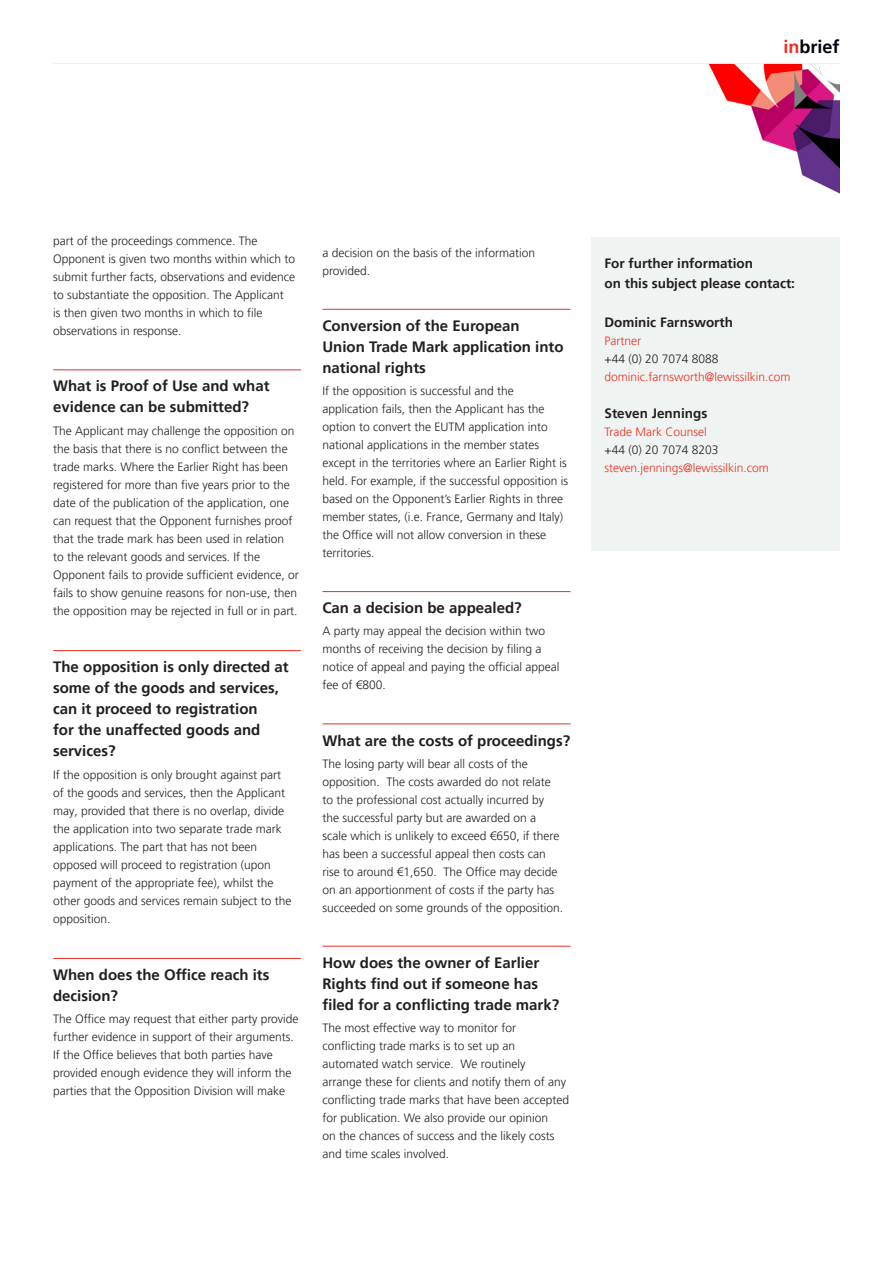
<style>
.page{position:relative;width:893px;height:1263px;background:#fff}
.page>*{position:absolute;margin:0;border:0;box-sizing:border-box;transform-origin:0 0}
.t1{font:700 18px "Frutiger LT Pro";color:#000212}
.Inbrief_Sub-heading{font:700 15px/21px "Frutiger LT Pro";color:#231f20}
.t2{font:700 13.5px/19.5px "Frutiger LT Pro";color:#231f20}
.t3{font:300 12px/18px "Frutiger LT Pro";color:#231f20}
.t4{font:300 12px/18px "Frutiger LT Pro";color:#ee2e22}
.s1{color:#ee2e22}
.s2{color:#231f20}
</style>
<div class="page">
<img style="left:708px;top:64px;width:132px;height:130px">
<hr style="left:53px;top:369px;width:248px;height:1px;background:#ee2e22">
<hr style="left:53px;top:650px;width:248px;height:1px;background:#ee2e22">
<hr style="left:53px;top:958px;width:248px;height:1px;background:#ee2e22">
<hr style="left:322px;top:309px;width:248px;height:1px;background:#ee2e22">
<hr style="left:322px;top:591px;width:248px;height:1px;background:#ee2e22">
<hr style="left:322px;top:723px;width:248px;height:1px;background:#ee2e22">
<hr style="left:322px;top:946px;width:248px;height:1px;background:#ee2e22">
<hr style="left:53px;top:63px;width:787px;height:1px;background:#eff4f2">
<div style="left:592px;top:237px;width:248px;height:314px;background:#eff4f2"></div>
<p class="t1" style="left:783px;top:36px;width:58px"><span class="s1">in</span>brief</p>
<p class="t3" style="left:53px;top:232px;width:244px">part of the proceedings commence. The Opponent is given two months within which to submit further facts, observations and evidence to substantiate the opposition. The Applicant<br>is then given two months in which to file observations in response.</p>
<p class="Inbrief_Sub-heading" style="left:53px;top:376px;width:218px">What is Proof of Use and what evidence can be submitted?</p>
<p class="t3" style="left:53px;top:422px;width:247px">The Applicant may challenge the opposition on the basis that there is no conflict between the trade marks. Where the Earlier Right has been registered for more than five years prior to the date of the publication of the application, one can request that the Opponent furnishes proof that the trade mark has been used in relation<br>to the relevant goods and services. If the Opponent fails to provide sufficient evidence, or fails to show genuine reasons for non-use, then the opposition may be rejected in full or in part.</p>
<p class="Inbrief_Sub-heading" style="left:53px;top:656px;width:237px">The opposition is only directed at some of the goods and services, can it proceed to registration<br>for the unaffected goods and services?</p>
<p class="t3" style="left:53px;top:765px;width:240px">If the opposition is only brought against part of the goods and services, then the Applicant may, provided that there is no overlap, divide the application into two separate trade mark applications. The part that has not been opposed will proceed to registration (upon payment of the appropriate fee), whilst the other goods and services remain subject to the opposition.</p>
<p class="Inbrief_Sub-heading" style="left:53px;top:964px;width:218px">When does the Office reach its decision?</p>
<p class="t3" style="left:53px;top:1010px;width:247px">The Office may request that either party provide further evidence in support of their arguments.<br>If the Office believes that both parties have provided enough evidence they will inform the parties that the Opposition Division will make</p>
<p class="t3" style="left:322px;top:244px;width:214px">a decision on the basis of the information provided.</p>
<p class="Inbrief_Sub-heading" style="left:322px;top:315px;width:243px">Conversion of the European<br>Union Trade Mark application into national rights</p>
<p class="t3" style="left:322px;top:382px;width:247px">If the opposition is successful and the application fails, then the Applicant has the option to convert the EUTM application into national applications in the member states except in the territories where an Earlier Right is held. For example, if the successful opposition is based on the Opponent’s Earlier Rights in three member states, (i.e. France, Germany and Italy) the Office will not allow conversion in these territories.</p>
<p class="Inbrief_Sub-heading" style="left:322px;top:597px;width:201px">Can a decision be appealed?</p>
<p class="t3" style="left:322px;top:622px;width:239px">A party may appeal the decision within two months of receiving the decision by filing a notice of appeal and paying the official appeal fee of €800.</p>
<p class="Inbrief_Sub-heading" style="left:322px;top:730px;width:249px">What are the costs of proceedings?</p>
<p class="t3" style="left:322px;top:755px;width:242px">The losing party will bear all costs of the opposition. The costs awarded do not relate to the professional cost actually incurred by the successful party but are awarded on a scale which is unlikely to exceed €650, if there has been a successful appeal then costs can rise to around €1,650. The Office may decide on an apportionment of costs if the party has succeeded on some grounds of the opposition.</p>
<p class="Inbrief_Sub-heading" style="left:322px;top:952px;width:238px">How does the owner of Earlier<br>Rights find out if someone has filed for a conflicting trade mark?</p>
<p class="t3" style="left:322px;top:1019px;width:248px">The most effective way to monitor for conflicting trade marks is to set up an automated watch service. We routinely<br>arrange these for clients and notify them of any conflicting trade marks that have been accepted for publication. We also provide our opinion<br>on the chances of success and the likely costs and time scales involved.</p>
<p class="t2" style="left:604px;top:254px;width:192px">For further information<br>on this subject please contact:</p>
<p class="t2" style="left:604px;top:313px;width:130px">Dominic Farnsworth</p>
<p class="t4" style="left:604px;top:332px;width:38px">Partner</p>
<p class="t4" style="left:604px;top:350px;width:187px"><span class="s2">+44 (0) 20 7074 8088 </span>dominic.farnsworth@lewissilkin.com</p>
<p class="t2" style="left:604px;top:404px;width:104px">Steven Jennings</p>
<p class="t4" style="left:604px;top:423px;width:104px">Trade Mark Counsel</p>
<p class="t4" style="left:604px;top:441px;width:166px"><span class="s2">+44 (0) 20 7074 8203 </span>steven.jennings@lewissilkin.com</p>
</div>
